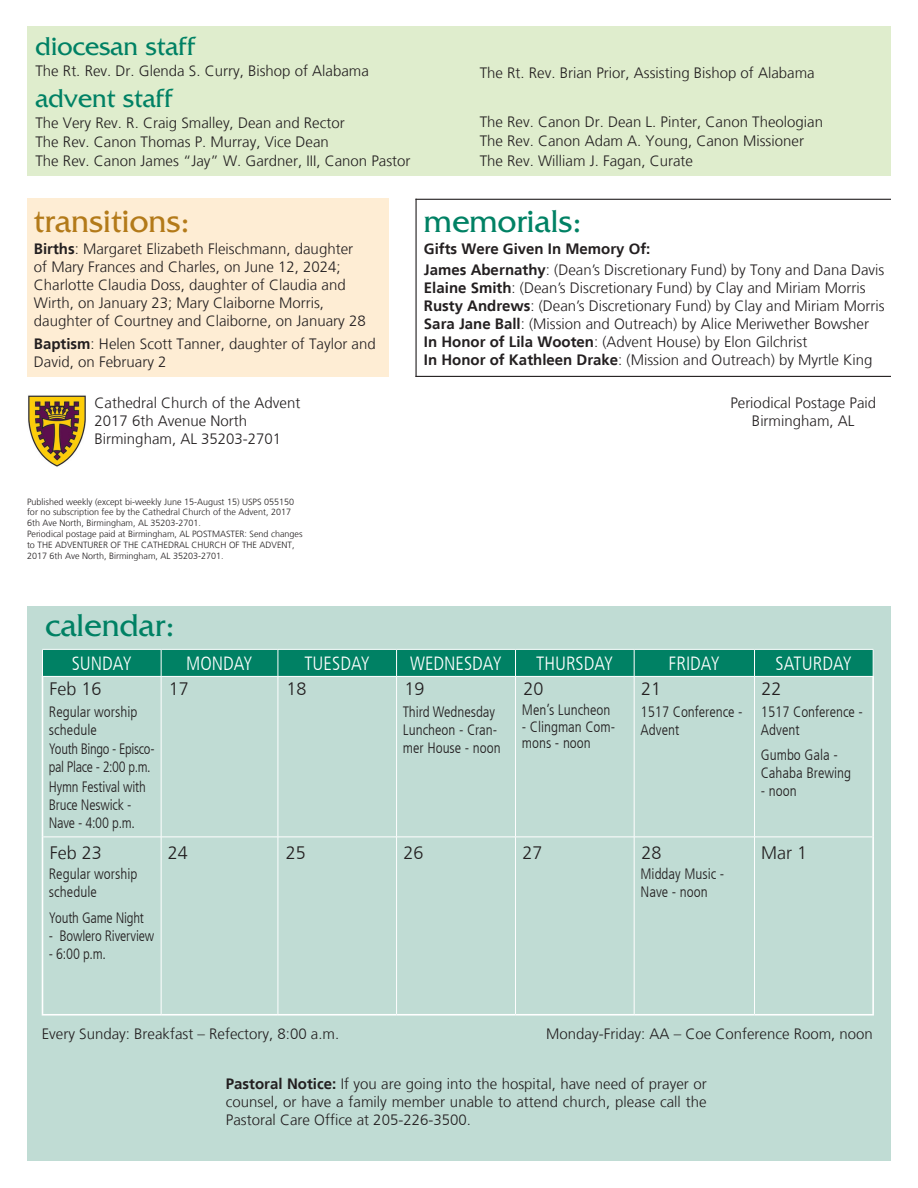
<style>
.page{position:relative;width:918px;height:1188px;background:#fff}
.page>*{position:absolute;margin:0;border:0;box-sizing:border-box;transform-origin:0 0}
.t1{font:33.3px "Friz Quadrata Std";color:#b37a19}
.t2{font:33px "Friz Quadrata Std";color:#008164}
.t3{font:27px "Friz Quadrata Std";color:#008164}
.t4{font:300 condensed 19.05px "Frutiger";color:#fff}
.t5{font:300 18px "Frutiger";color:#231f20}
.t6{font:300 15px/18px "Frutiger";color:#231f20}
.t7{font:300 condensed 15px/18px "Frutiger";color:#231f20}
.t8{font:300 condensed 15px/18px "Frutiger";letter-spacing:-.025em;color:#231f20;scale:.96 1}
.t9{font:300 9px/10.8px "Frutiger";color:#231f20}
.s1{font-weight:700}
</style>
<div class="page">
<img style="left:28px;top:395px;width:58px;height:72px">
<div style="left:27px;top:607px;width:864px;height:554px;background:#c0dcd4"></div>
<hr style="left:416px;top:199px;width:475px;height:1px;background:#231f20">
<hr style="left:416px;top:376px;width:475px;height:1px;background:#231f20">
<div style="left:27px;top:199px;width:362px;height:178px;background:#feedd4"></div>
<div style="left:27px;top:26px;width:864px;height:150px;background:#dfedcd"></div>
<svg style="left:43px;top:677px;width:829px;height:160px"></svg>
<hr style="left:42px;top:677px;width:1px;height:160px;background:#fff">
<hr style="left:872px;top:677px;width:2px;height:160px;background:#fff">
<hr style="left:42px;top:837px;width:1px;height:177px;background:#fff">
<hr style="left:872px;top:837px;width:2px;height:177px;background:#fff">
<hr style="left:161px;top:677px;width:1px;height:160px;background:#fff">
<hr style="left:278px;top:677px;width:1px;height:160px;background:#fff">
<hr style="left:396px;top:677px;width:1px;height:160px;background:#fff">
<hr style="left:515px;top:677px;width:1px;height:160px;background:#fff">
<hr style="left:634px;top:677px;width:1px;height:160px;background:#fff">
<hr style="left:754px;top:677px;width:1px;height:160px;background:#fff">
<hr style="left:161px;top:837px;width:1px;height:177px;background:#fff">
<hr style="left:278px;top:837px;width:1px;height:177px;background:#fff">
<hr style="left:396px;top:837px;width:1px;height:177px;background:#fff">
<hr style="left:515px;top:837px;width:1px;height:177px;background:#fff">
<hr style="left:634px;top:837px;width:1px;height:177px;background:#fff">
<hr style="left:754px;top:837px;width:1px;height:177px;background:#fff">
<hr style="left:43px;top:837px;width:118px;height:1px;background:#fff">
<hr style="left:161px;top:837px;width:117px;height:1px;background:#fff">
<hr style="left:278px;top:837px;width:119px;height:1px;background:#fff">
<hr style="left:397px;top:837px;width:119px;height:1px;background:#fff">
<hr style="left:516px;top:837px;width:118px;height:1px;background:#fff">
<hr style="left:634px;top:837px;width:121px;height:1px;background:#fff">
<hr style="left:755px;top:837px;width:117px;height:1px;background:#fff">
<hr style="left:42px;top:1014px;width:119px;height:2px;background:#fff">
<hr style="left:161px;top:1014px;width:117px;height:2px;background:#fff">
<hr style="left:278px;top:1014px;width:119px;height:2px;background:#fff">
<hr style="left:397px;top:1014px;width:119px;height:2px;background:#fff">
<hr style="left:516px;top:1014px;width:118px;height:2px;background:#fff">
<hr style="left:634px;top:1014px;width:121px;height:2px;background:#fff">
<hr style="left:755px;top:1014px;width:119px;height:2px;background:#fff">
<hr style="left:42px;top:676px;width:119px;height:1px;background:#fff">
<hr style="left:161px;top:676px;width:117px;height:1px;background:#fff">
<hr style="left:278px;top:676px;width:119px;height:1px;background:#fff">
<hr style="left:397px;top:676px;width:119px;height:1px;background:#fff">
<hr style="left:516px;top:676px;width:118px;height:1px;background:#fff">
<hr style="left:634px;top:676px;width:121px;height:1px;background:#fff">
<hr style="left:755px;top:676px;width:119px;height:1px;background:#fff">
<svg style="left:42px;top:649px;width:832px;height:27px;background:#0b866b"></svg>
<hr style="left:416px;top:199px;width:1px;height:178px;background:#231f20">
<h3 class="t3" style="left:35px;top:31px;width:160px">diocesan staff</h3>
<p class="t6" style="left:35px;top:62px;width:335px">The Rt. Rev. Dr. Glenda S. Curry, Bishop of Alabama</p>
<p class="t6" style="left:480px;top:64px;width:337px">The Rt. Rev. Brian Prior, Assisting Bishop of Alabama</p>
<h3 class="t3" style="left:35px;top:83px;width:138px">advent staff</h3>
<p class="t6" style="left:35px;top:114px;width:377px;line-height:18.8px">The Very Rev. R. Craig Smalley, Dean and Rector<br>The Rev. Canon Thomas P. Murray, Vice Dean<br>The Rev. Canon James “Jay” W. Gardner, III, Canon Pastor</p>
<p class="t6" style="left:480px;top:112px;width:345px;line-height:19.5px">The Rev. Canon Dr. Dean L. Pinter, Canon Theologian<br>The Rev. Canon Adam A. Young, Canon Missioner<br>The Rev. William J. Fagan, Curate</p>
<h1 class="t1" style="left:34px;top:202px;width:157px">transitions:</h1>
<p class="t6" style="left:34px;top:240px;width:333px"><span class="s1">Births</span>: Margaret Elizabeth Fleischmann, daughter of Mary Frances and Charles, on June 12, 2024; Charlotte Claudia Doss, daughter of Claudia and Wirth, on January 23; Mary Claiborne Morris, daughter of Courtney and Claiborne, on January 28</p>
<p class="t6" style="left:34px;top:335px;width:343px"><span class="s1">Baptism</span>: Helen Scott Tanner, daughter of Taylor and<br>David, on February 2</p>
<h2 class="t2" style="left:424px;top:202px;width:159px">memorials:</h2>
<p class="t6" style="left:424px;top:239px;width:462px;line-height:21px"><span class="s1">Gifts Were Given In Memory Of:<br>James Abernathy</span>: (Dean’s Discretionary Fund) by Tony and Dana Davis</p>
<p class="t6" style="left:424px;top:279px;width:462px"><span class="s1">Elaine Smith</span>: (Dean’s Discretionary Fund) by Clay and Miriam Morris <span class="s1">Rusty Andrews</span>: (Dean’s Discretionary Fund) by Clay and Miriam Morris <span class="s1">Sara Jane Ball</span>: (Mission and Outreach) by Alice Meriwether Bowsher <span class="s1">In Honor of Lila Wooten</span>: (Advent House) by Elon Gilchrist<br><span class="s1">In Honor of Kathleen Drake</span>: (Mission and Outreach) by Myrtle King</p>
<p class="t6" style="left:94px;top:394px;width:207px">Cathedral Church of the Advent<br>2017 6th Avenue North<br>Birmingham, AL 35203-2701</p>
<p class="t6" style="left:730px;top:394px;width:147px;text-align:center">Periodical Postage Paid<br>Birmingham, AL</p>
<p class="t9" style="left:27px;top:496px;width:277px">Published weekly (except bi-weekly June 15-August 15) USPS 055150 for no subscription fee by the Cathedral Church of the Advent, 2017<br>6th Ave North, Birmingham, AL 35203-2701.<br>Periodical postage paid at Birmingham, AL POSTMASTER: Send changes to THE ADVENTURER OF THE CATHEDRAL CHURCH OF THE ADVENT, 2017 6th Ave North, Birmingham, AL 35203-2701.</p>
<h2 class="t2" style="left:45px;top:607px;width:131px">calendar:</h2>
<p class="t4" style="left:72px;top:653px;width:62px">SUNDAY</p>
<p class="t4" style="left:186px;top:653px;width:68px">MONDAY</p>
<p class="t4" style="left:304px;top:653px;width:67px">TUESDAY</p>
<p class="t4" style="left:410px;top:653px;width:93px">WEDNESDAY</p>
<p class="t4" style="left:536px;top:653px;width:79px">THURSDAY</p>
<p class="t4" style="left:669px;top:653px;width:53px">FRIDAY</p>
<p class="t4" style="left:776px;top:653px;width:78px">SATURDAY</p>
<p class="t7" style="left:49px;top:703px;width:90px">Regular worship schedule</p>
<p class="t8" style="left:49px;top:740px;width:112px">Youth Bingo - Episco&shy;pal Place - 2:00 p.m.</p>
<p class="t7" style="left:49px;top:778px;width:98px">Hymn Festival with<br>Bruce Neswick -<br>Nave - 4:00 p.m.</p>
<p class="t5" style="left:50px;top:678px;width:54px">Feb 16</p>
<p class="t5" style="left:169px;top:678px;width:22px">17</p>
<p class="t5" style="left:286px;top:678px;width:22px">18</p>
<p class="t5" style="left:404px;top:678px;width:22px">19</p>
<p class="t5" style="left:524px;top:678px;width:22px">20</p>
<p class="t5" style="left:641px;top:678px;width:22px">21</p>
<p class="t5" style="left:761px;top:678px;width:22px">22</p>
<p class="t7" style="left:403px;top:703px;width:99px">Third Wednesday<br>Luncheon - Cran&shy;mer House - noon</p>
<p class="t7" style="left:522px;top:701px;width:90px">Men’s Luncheon</p>
<p class="t7" style="left:641px;top:703px;width:104px">1517 Conference -<br>Advent</p>
<p class="t7" style="left:761px;top:703px;width:104px">1517 Conference -<br>Advent</p>
<p class="t7" style="left:761px;top:746px;width:92px">Gumbo Gala -<br>Cahaba Brewing</p>
<p class="t7" style="left:761px;top:782px;width:37px">- noon</p>
<p class="t7" style="left:522px;top:718px;width:95px;line-height:16.5px">- Clingman Com&shy;mons - noon</p>
<p class="t5" style="left:50px;top:843px;width:54px">Feb 23</p>
<p class="t5" style="left:168px;top:843px;width:22px">24</p>
<p class="t5" style="left:286px;top:843px;width:22px">25</p>
<p class="t5" style="left:403px;top:843px;width:22px">26</p>
<p class="t5" style="left:523px;top:843px;width:22px">27</p>
<p class="t5" style="left:641px;top:843px;width:22px">28</p>
<p class="t5" style="left:761px;top:843px;width:48px">Mar 1</p>
<p class="t7" style="left:49px;top:865px;width:90px">Regular worship schedule</p>
<p class="t7" style="left:49px;top:909px;width:97px">Youth Game Night</p>
<p class="t7" style="left:49px;top:927px;width:107px">- Bowlero Riverview</p>
<p class="t7" style="left:49px;top:945px;width:59px">- 6:00 p.m.</p>
<p class="t7" style="left:641px;top:865px;width:85px">Midday Music -<br>Nave - noon</p>
<p class="t6" style="left:42px;top:1025px;width:299px">Every Sunday: Breakfast – Refectory, 8:00 a.m.</p>
<p class="t6" style="left:546px;top:1025px;width:328px">Monday-Friday: AA – Coe Conference Room, noon</p>
<p class="t6" style="left:226px;top:1075px;width:482px;text-align:justify"><span class="s1">Pastoral Notice:</span> If you are going into the hospital, have need of prayer or counsel, or have a family member unable to attend church, please call the Pastoral Care Office at 205-226-3500.</p>
</div>
